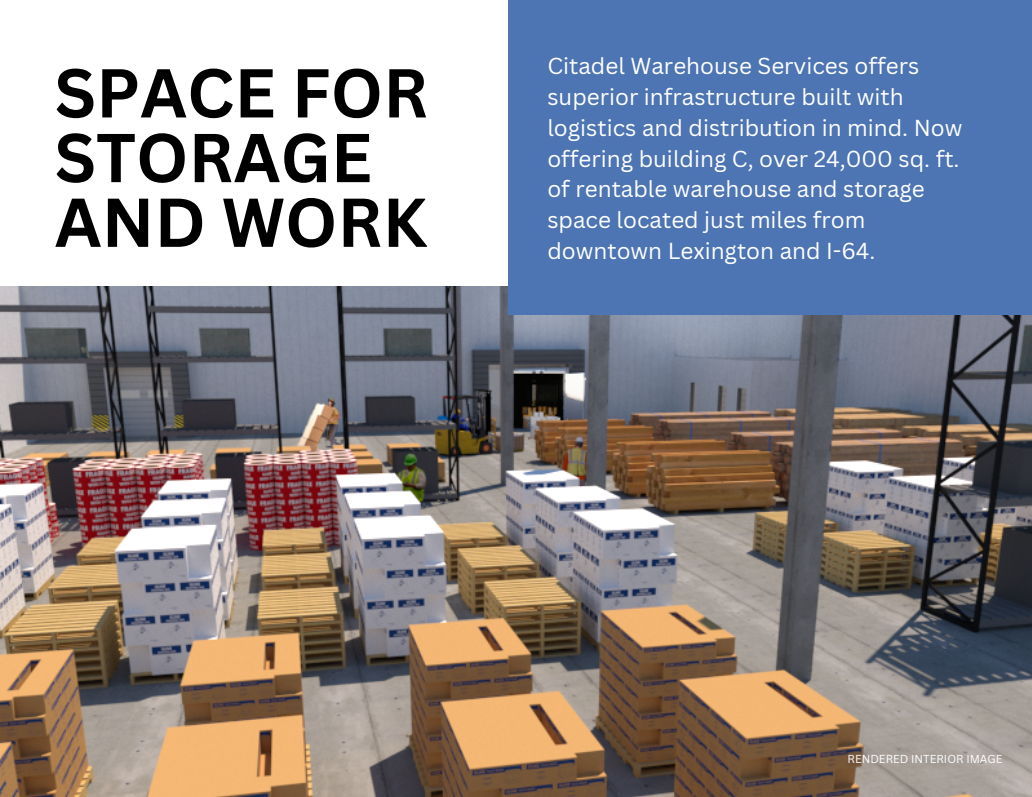
<style>
.page{position:relative;width:1032px;height:797px;background:#fff}
.page>*{position:absolute;margin:0;border:0;box-sizing:border-box;transform-origin:0 0}
.t1{font:700 67.5px/64.8px "Canva Sans";color:#000}
.t2{font:22.5px/31px "Canva Sans";color:#fff}
.t3{font:11.25px "Canva Sans";color:#fff}
</style>
<div class="page">
<img style="left:0;top:286px;width:1031px;height:511px">
<div style="left:508px;top:0;width:523px;height:315px;background:#4d75b3"></div>
<p class="t1" style="left:55px;top:59px;width:375px">SPACE FOR<br>STORAGE</p>
<p class="t1" style="left:55px;top:188px;width:374px">AND WORK</p>
<p class="t2" style="left:547px;top:49px;width:416px">Citadel Warehouse Services offers superior infrastructure built with logistics and distribution in mind. Now offering building C, over 24,000 sq. ft. of rentable warehouse and storage space located just miles from downtown Lexington and I-64.</p>
<p class="t3" style="left:847px;top:751px;width:156px">RENDERED INTERIOR IMAGE</p>
</div>
